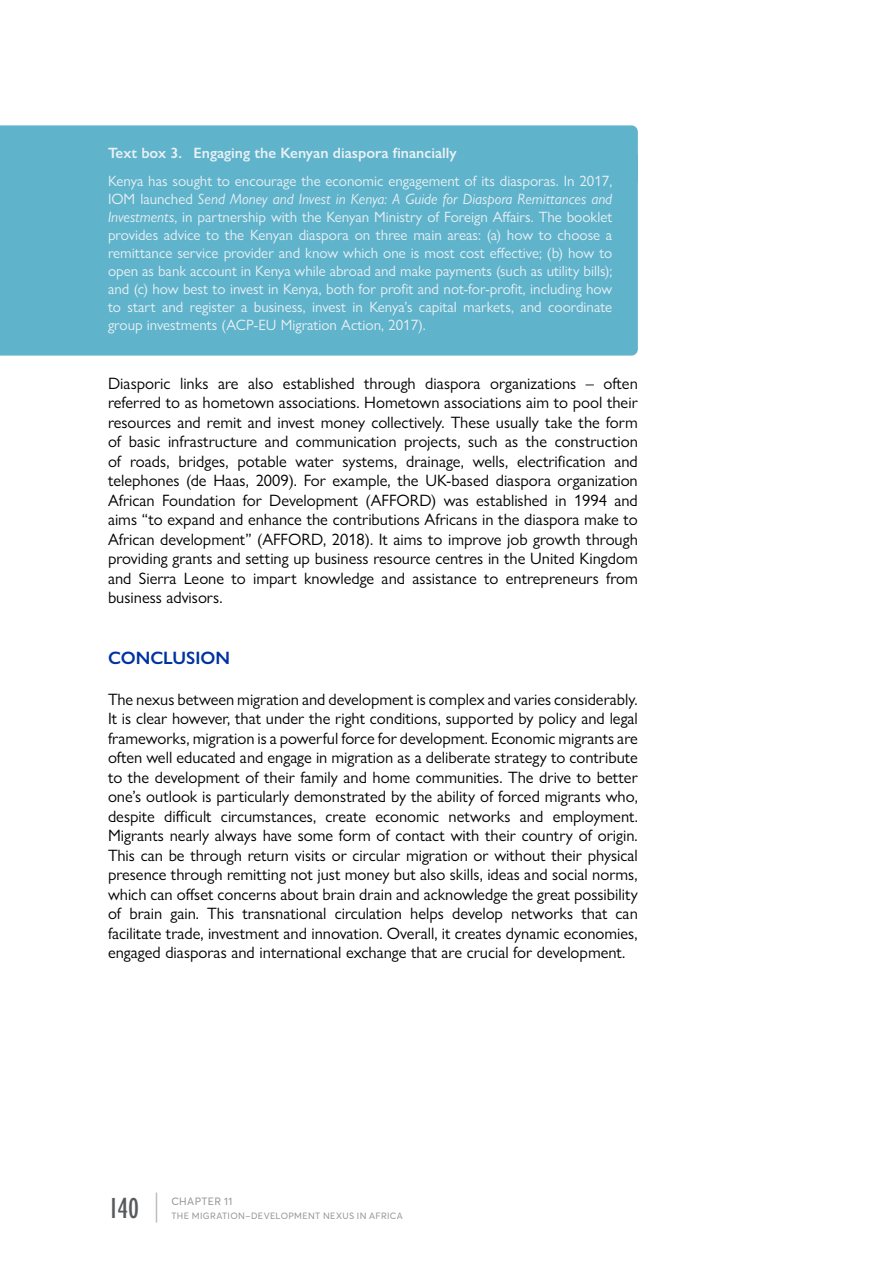
<style>
.page{position:relative;width:893px;height:1263px;background:#fff}
.page>*{position:absolute;margin:0;border:0;box-sizing:border-box;transform-origin:0 0}
.t1{font:condensed 30px "Gill Sans MT Pro";color:#58595b}
.t2{font:600 18px "Gill Sans Nova";color:#0033a1}
.t3{font:16.5px/19.5px "Gill Sans Nova";color:#000;text-align:justify}
.t4{font:15px/18px "Gill Sans Nova";color:#e9f1f5;text-align:justify}
.t5{font:600 15px "Gill Sans Nova";color:#e9f1f5}
.t6{font:10.5px "Averta Demo PE Cutted Demo";letter-spacing:.035em;color:#939598}
.t7{font:9px "Averta Demo PE Cutted Demo";letter-spacing:.04em;color:#939598}
.s1{font-style:italic}
</style>
<div class="page">
<hr style="left:156px;top:1192px;width:1px;height:30px;background:#bcbec0">
<div style="left:0;top:125px;width:638px;height:29px;background:#5fb3cb"></div>
<div style="left:0;top:154px;width:638px;height:202px;background:#5fb3cb"></div>
<p class="t5" style="left:108px;top:143px;width:350px">Text box 3. Engaging the Kenyan diaspora financially</p>
<p class="t4" style="left:108px;top:172px;width:506px">Kenya has sought to encourage the economic engagement of its diasporas. In 2017, IOM launched <span class="s1">Send Money and Invest in Kenya: A Guide for Diaspora Remittances and Investments</span>, in partnership with the Kenyan Ministry of Foreign Affairs. The booklet provides advice to the Kenyan diaspora on three main areas: (a) how to choose a remittance service provider and know which one is most cost effective; (b) how to open as bank account in Kenya while abroad and make payments (such as utility bills); and (c) how best to invest in Kenya, both for profit and not-for-profit, including how to start and register a business, invest in Kenya’s capital markets, and coordinate group investments (ACP-EU Migration Action, 2017).</p>
<p class="t3" style="left:108px;top:373px;width:531px">Diasporic links are also established through diaspora organizations – often referred to as hometown associations. Hometown associations aim to pool their resources and remit and invest money collectively. These usually take the form of basic infrastructure and communication projects, such as the construction of roads, bridges, potable water systems, drainage, wells, electrification and telephones (de Haas, 2009). For example, the UK-based diaspora organization African Foundation for Development (AFFORD) was established in 1994 and aims “to expand and enhance the contributions Africans in the diaspora make to African development” (AFFORD, 2018). It aims to improve job growth through providing grants and setting up business resource centres in the United Kingdom and Sierra Leone to impart knowledge and assistance to entrepreneurs from business advisors.</p>
<p class="t2" style="left:108px;top:647px;width:123px">CONCLUSION</p>
<p class="t3" style="left:108px;top:689px;width:531px">The nexus between migration and development is complex and varies considerably.<br>It is clear however, that under the right conditions, supported by policy and legal frameworks, migration is a powerful force for development. Economic migrants are often well educated and engage in migration as a deliberate strategy to contribute to the development of their family and home communities. The drive to better one’s outlook is particularly demonstrated by the ability of forced migrants who, despite difficult circumstances, create economic networks and employment.<br>Migrants nearly always have some form of contact with their country of origin.<br>This can be through return visits or circular migration or without their physical presence through remitting not just money but also skills, ideas and social norms, which can offset concerns about brain drain and acknowledge the great possibility of brain gain. This transnational circulation helps develop networks that can facilitate trade, investment and innovation. Overall, it creates dynamic economies, engaged diasporas and international exchange that are crucial for development.</p>
<h1 class="t1" style="left:108px;top:1190px;width:33px">140</h1>
<p class="t6" style="left:171px;top:1195px;width:62px">CHAPTER 11</p>
<p class="t7" style="left:171px;top:1211px;width:233px">THE MIGRATION–DEVELOPMENT NEXUS IN AFRICA</p>
</div>
